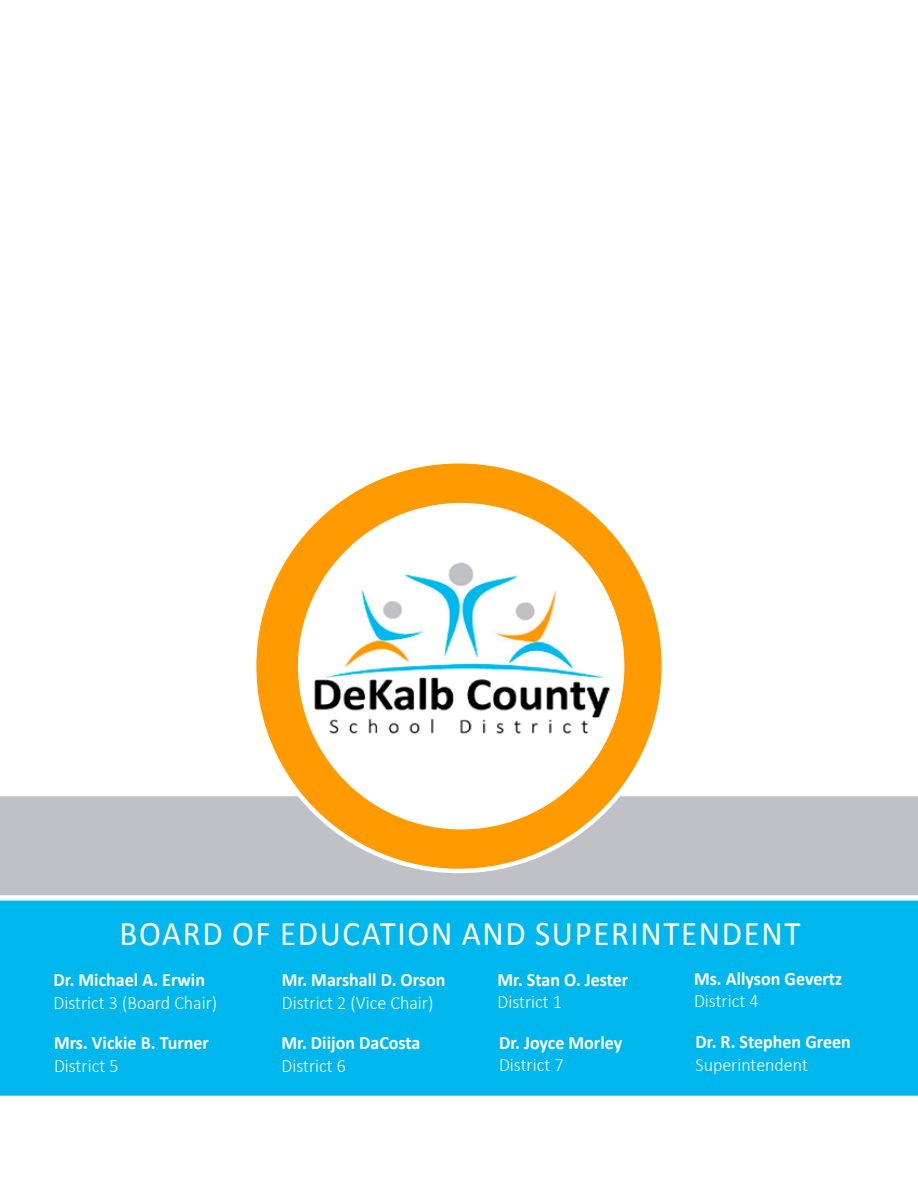
<style>
.page{position:relative;width:918px;height:1188px;background:#fff}
.page>*{position:absolute;margin:0;border:0;box-sizing:border-box;transform-origin:0 0}
.t1{font:34.65px "Calibri";letter-spacing:.05em;color:#fff;scale:.95 1}
.t2{font:700 18.9px "Calibri";color:#fff;scale:.95 1}
.t3{font:300 18.9px "Calibri";color:#fff;scale:.95 1}
</style>
<div class="page">
<div style="left:0;top:900px;width:918px;height:196px;background:#00b7ed"></div>
<div style="left:0;top:796px;width:918px;height:100px;background:#c0c1c6"></div>
<div style="left:254px;top:461px;width:410px;height:410px;background:#ff9a00;border-radius:50%"></div>
<div style="left:298px;top:503px;width:326px;height:326px;background:#fff;border-radius:50%"></div>
<img style="left:313px;top:559px;width:296px;height:197px">
<h1 class="t1" style="left:120px;top:911px;width:718px">BOARD OF EDUCATION AND SUPERINTENDENT</h1>
<p class="t2" style="left:498px;top:966px;width:139px">Mr. Stan O. Jester</p>
<p class="t3" style="left:498px;top:990px;width:69px">District 1</p>
<p class="t2" style="left:694px;top:965px;width:157px">Ms. Allyson Gevertz</p>
<p class="t3" style="left:694px;top:989px;width:69px">District 4</p>
<p class="t2" style="left:54px;top:966px;width:161px">Dr. Michael A. Erwin</p>
<p class="t3" style="left:54px;top:991px;width:174px">District 3 (Board Chair)</p>
<p class="t2" style="left:282px;top:966px;width:174px">Mr. Marshall D. Orson</p>
<p class="t3" style="left:282px;top:991px;width:161px">District 2 (Vice Chair)</p>
<p class="t2" style="left:54px;top:1030px;width:165px">Mrs. Vickie B. Turner</p>
<p class="t3" style="left:54px;top:1054px;width:69px">District 5</p>
<p class="t2" style="left:282px;top:1030px;width:148px">Mr. Diijon DaCosta</p>
<p class="t3" style="left:282px;top:1054px;width:69px">District 6</p>
<p class="t2" style="left:499px;top:1029px;width:131px">Dr. Joyce Morley</p>
<p class="t3" style="left:499px;top:1053px;width:69px">District 7</p>
<p class="t2" style="left:696px;top:1029px;width:165px">Dr. R. Stephen Green</p>
<p class="t3" style="left:696px;top:1053px;width:120px">Superintendent</p>
</div>
